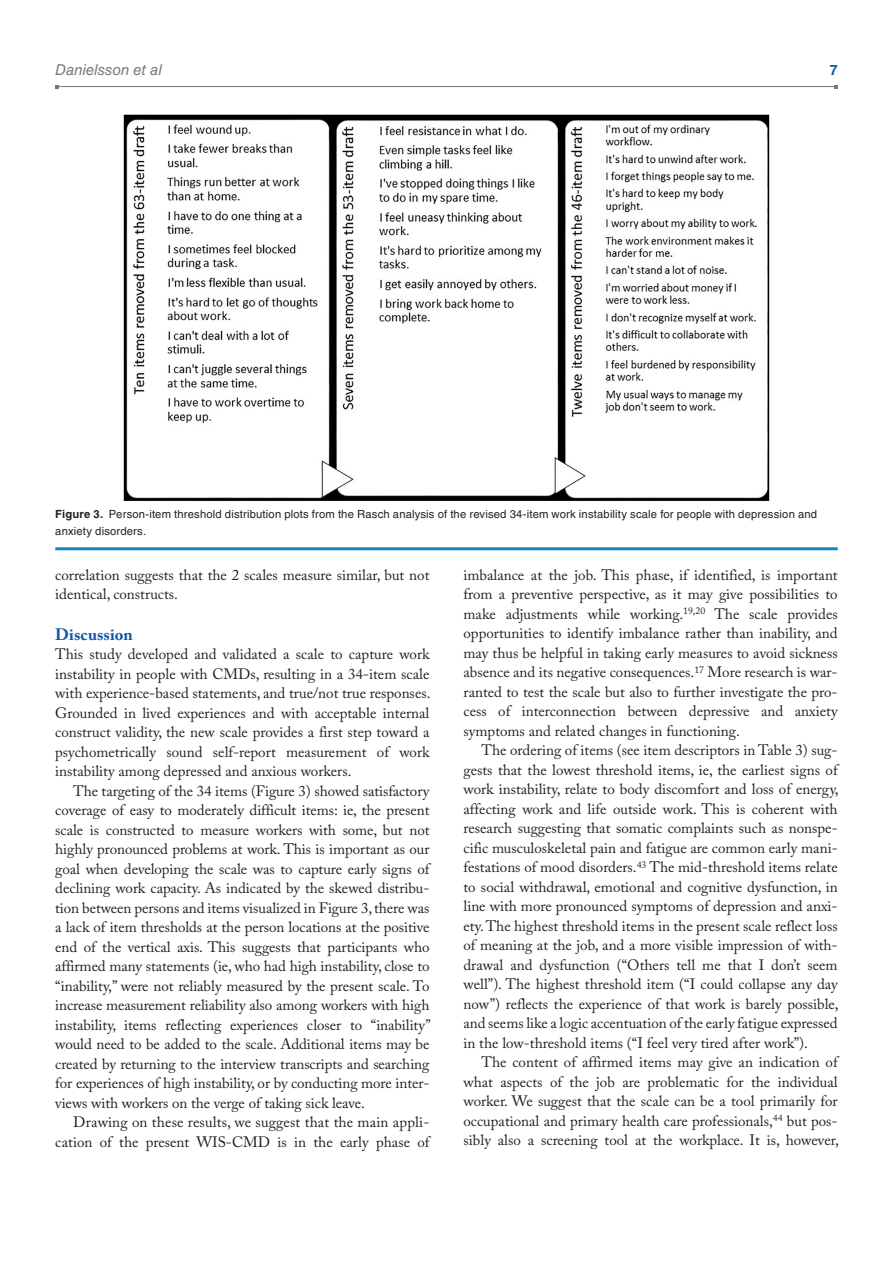
<style>
.page{position:relative;width:893px;height:1263px;background:#fff}
.page>*{position:absolute;margin:0;border:0;box-sizing:border-box;transform-origin:0 0}
.t1{font:700 16.5px "Adobe Caslon Pro";letter-spacing:.005em;color:#1055a4}
.t2{font:15px/19.5px "Adobe Caslon Pro";color:#231f20;text-align:justify}
.t3{font:italic 15px "Helvetica LT Std";color:#76787b}
.t4{font:700 14.25px "Helvetica LT Std";color:#1055a4}
.t5{font:11.25px/16.5px "Helvetica LT Std";letter-spacing:.015em;color:#231f20}
.s1{font-weight:700}
</style>
<div class="page">
<hr style="left:57px;top:86px;width:779px;height:1px;background:#76787b">
<hr style="left:55px;top:547px;width:783px;height:3px;background:#1582c5">
<img style="left:123px;top:115px;width:647px;height:386px">
<p class="t3" style="left:55px;top:61px;width:108px">Danielsson et al</p>
<p class="t4" style="left:830px;top:61px;width:9px">7</p>
<p class="t5" style="left:55px;top:506px;width:763px"><span class="s1">Figure 3.</span> Person-item threshold distribution plots from the Rasch analysis of the revised 34-item work instability scale for people with depression and anxiety disorders.</p>
<p class="t2" style="left:55px;top:565px;width:376px">correlation suggests that the 2 scales measure similar, but not identical, constructs.</p>
<p class="t1" style="left:55px;top:624px;width:79px">Discussion</p>
<p class="t2" style="left:55px;top:644px;width:377px">This study developed and validated a scale to capture work instability in people with CMDs, resulting in a 34-item scale with experience-based statements, and true/not true responses.<br>Grounded in lived experiences and with acceptable internal construct validity, the new scale provides a first step toward a psychometrically sound self-report measurement of work instability among depressed and anxious workers.</p>
<p class="t2" style="left:55px;top:781px;width:377px;text-indent:18px">The targeting of the 34 items (Figure 3) showed satisfactory coverage of easy to moderately difficult items: ie, the present scale is constructed to measure workers with some, but not highly pronounced problems at work. This is important as our goal when developing the scale was to capture early signs of declining work capacity. As indicated by the skewed distribu&shy;tion between persons and items visualized in Figure 3, there was a lack of item thresholds at the person locations at the positive end of the vertical axis. This suggests that participants who affirmed many statements (ie, who had high instability, close to “inability,” were not reliably measured by the present scale. To increase measurement reliability also among workers with high instability, items reflecting experiences closer to “inability” would need to be added to the scale. Additional items may be created by returning to the interview transcripts and searching for experiences of high instability, or by conducting more inter&shy;views with workers on the verge of taking sick leave.</p>
<p class="t2" style="left:55px;top:1112px;width:376px;text-align:right">Drawing on these results, we suggest that the main appli&shy;cation of the present WIS-CMD is in the early phase of</p>
<p class="t2" style="left:463px;top:565px;width:376px">imbalance at the job. This phase, if identified, is important from a preventive perspective, as it may give possibilities to make adjustments while working.<sup>19,20</sup> The scale provides opportunities to identify imbalance rather than inability, and may thus be helpful in taking early measures to avoid sickness absence and its negative consequences.<sup>17</sup> More research is war&shy;ranted to test the scale but also to further investigate the pro&shy;cess of interconnection between depressive and anxiety symptoms and related changes in functioning.</p>
<p class="t2" style="left:463px;top:740px;width:377px;text-indent:18px">The ordering of items (see item descriptors in Table 3) sug&shy;gests that the lowest threshold items, ie, the earliest signs of work instability, relate to body discomfort and loss of energy, affecting work and life outside work. This is coherent with research suggesting that somatic complaints such as nonspe&shy;cific musculoskeletal pain and fatigue are common early mani&shy;festations of mood disorders.<sup>43</sup> The mid-threshold items relate to social withdrawal, emotional and cognitive dysfunction, in line with more pronounced symptoms of depression and anxi&shy;ety. The highest threshold items in the present scale reflect loss of meaning at the job, and a more visible impression of with&shy;drawal and dysfunction (“Others tell me that I don’t seem well”). The highest threshold item (“I could collapse any day now”) reflects the experience of that work is barely possible, and seems like a logic accentuation of the early fatigue expressed in the low-threshold items (“I feel very tired after work”).</p>
<p class="t2" style="left:463px;top:1052px;width:377px;text-indent:18px">The content of affirmed items may give an indication of what aspects of the job are problematic for the individual worker. We suggest that the scale can be a tool primarily for occupational and primary health care professionals,<sup>44</sup> but pos&shy;sibly also a screening tool at the workplace. It is, however,</p>
</div>
